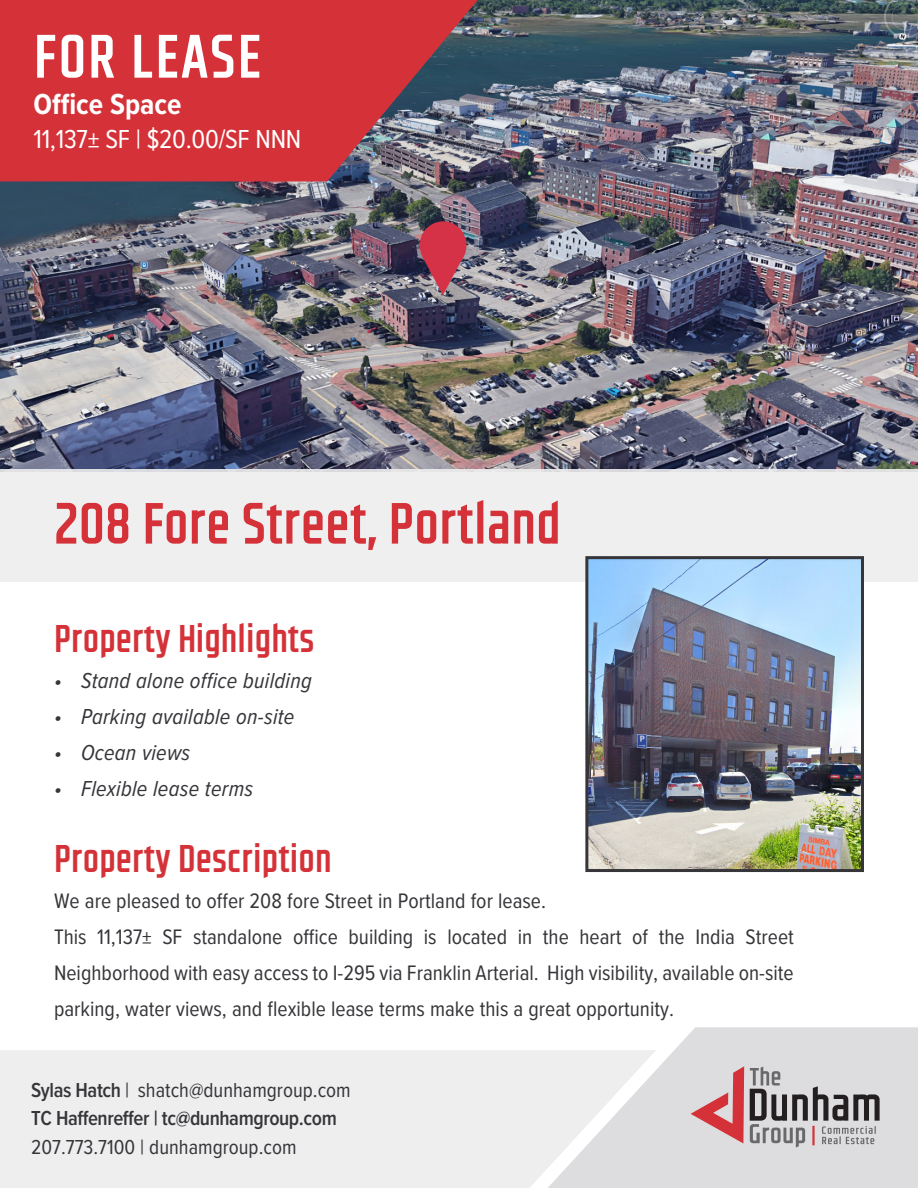
<style>
.page{position:relative;width:918px;height:1188px;background:#fff}
.page>*{position:absolute;margin:0;border:0;box-sizing:border-box;transform-origin:0 0}
.t1{font:700 57px "CC Space Race";letter-spacing:.03em;color:#fff}
.t2{font:700 54px "CC Space Race";color:#d43238}
.t3{font:700 36px "CC Space Race";color:#d43238}
.t4{font:700 30px "Proxima Nova Cond";color:#fff}
.t5{font:27px "Proxima Nova Cond";letter-spacing:-.01em;color:#fff}
.t6{font:italic 22.5px "Proxima Nova Cond";letter-spacing:.01em;color:#363539}
.t7{font:21.75px/36px "Proxima Nova Cond";color:#363539;text-align:justify}
.t8{font:21px "Proxima Nova Cond";color:#363539}
.t9{font:600 21px "Proxima Nova Cond";letter-spacing:-.02em;color:#363539}
.s1{font-weight:600}
</style>
<div class="page">
<img style="left:0;top:0;width:918px;height:470px">
<div style="left:420px;top:221px;width:46px;height:48px;background:#d63247;border-radius:50%"></div>
<svg style="left:422px;top:256px;width:42px;height:39px"></svg>
<svg style="left:0;top:0;width:478px;height:181px;background:#c13b42"></svg>
<div style="left:0;top:470px;width:918px;height:112px;background:#eeeeef"></div>
<div style="left:656px;top:1027px;width:262px;height:161px;background:#dddcde"></div>
<svg style="left:0;top:1050px;width:656px;height:138px;background:#ededee"></svg>
<svg style="left:691px;top:1066px;width:53px;height:77px;background:#d99da0"></svg>
<svg style="left:750px;top:1067px;width:130px;height:80px;background:#adabad"></svg>
<hr style="left:812px;top:1126px;width:3px;height:19px;background:#d43238">
<img style="left:585px;top:556px;width:279px;height:316px">
<p class="t1" style="left:33px;top:12px;width:230px">FOR LEASE</p>
<p class="t4" style="left:33px;top:82px;width:150px">Office Space</p>
<p class="t5" style="left:33px;top:119px;width:269px">11,137± SF | $20.00/SF NNN</p>
<p class="t2" style="left:54px;top:482px;width:508px">208 Fore Street, Portland</p>
<p class="t3" style="left:54px;top:610px;width:262px">Property Highlights</p>
<p class="t6" style="left:54px;top:664px;width:259px">• Stand alone office building</p>
<p class="t6" style="left:54px;top:700px;width:242px">• Parking available on-site</p>
<p class="t6" style="left:54px;top:736px;width:138px">• Ocean views</p>
<p class="t6" style="left:54px;top:772px;width:201px">• Flexible lease terms</p>
<p class="t3" style="left:54px;top:830px;width:279px">Property Description</p>
<p class="t7" style="left:54px;top:882px;width:494px">We are pleased to offer 208 fore Street in Portland for lease.</p>
<p class="t7" style="left:54px;top:918px;width:741px">This 11,137± SF standalone office building is located in the heart of the India Street Neighborhood with easy access to I-295 via Franklin Arterial. High visibility, available on-site parking, water views, and flexible lease terms make this a great opportunity.</p>
<p class="t8" style="left:31px;top:1075px;width:321px"><span class="s1">Sylas Hatch</span> | shatch@dunhamgroup.com</p>
<p class="t9" style="left:31px;top:1103px;width:307px">TC Haffenreffer | tc@dunhamgroup.com</p>
<p class="t8" style="left:31px;top:1132px;width:267px">207.773.7100 | dunhamgroup.com</p>
</div>
